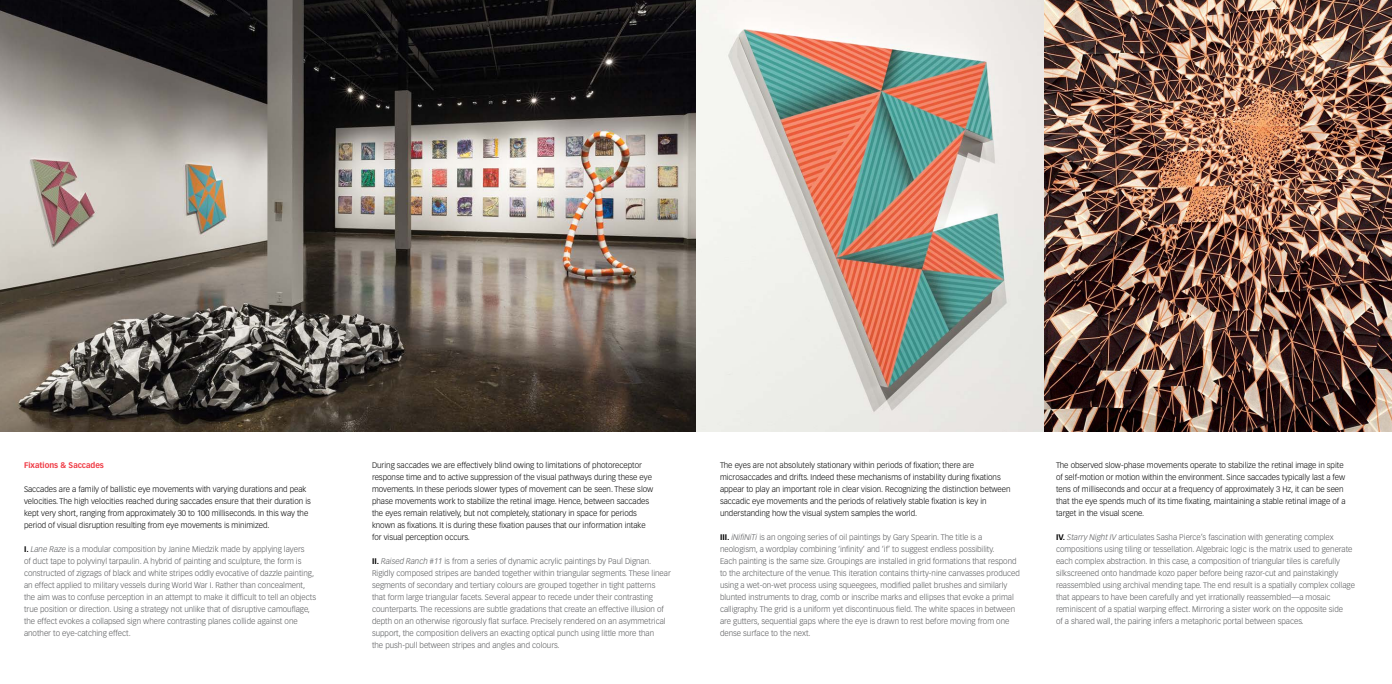
<style>
.page{position:relative;width:1392px;height:684px;background:#fff}
.page>*{position:absolute;margin:0;border:0;box-sizing:border-box;transform-origin:0 0}
.t1{font:300 8px/12px "Vectora LT Std";color:#58595b}
.t2{font:300 8px/12px "Vectora LT Std";color:#000}
.t3{font:700 8px "Vectora LT Std";color:#ef3a44}
.s1{font-weight:700;color:#000}
.s2{font-style:italic}
</style>
<div class="page">
<img style="left:0;top:0;width:1392px;height:432px">
<svg style="left:696px;top:0;width:348px;height:432px;background:#d0c6bd"></svg>
<p class="t3" style="left:24px;top:460px;width:81px">Fixations &amp; Saccades</p>
<p class="t2" style="left:24px;top:483px;width:288px">Saccades are a family of ballistic eye movements with varying durations and peak velocities. The high velocities reached during saccades ensure that their duration is kept very short, ranging from approximately 30 to 100 milliseconds. In this way the period of visual disruption resulting from eye movements is minimized.</p>
<p class="t1" style="left:24px;top:543px;width:294px"><span class="s1">I.</span> <span class="s2">Lane Raze</span> is a modular composition by Janine Miedzik made by applying layers<br>of duct tape to polyvinyl tarpaulin. A hybrid of painting and sculpture, the form is constructed of zigzags of black and white stripes oddly evocative of dazzle painting, an effect applied to military vessels during World War I. Rather than concealment, the aim was to confuse perception in an attempt to make it difficult to tell an objects true position or direction. Using a strategy not unlike that of disruptive camouflage, the effect evokes a collapsed sign where contrasting planes collide against one another to eye-catching effect.</p>
<p class="t2" style="left:372px;top:459px;width:283px">During saccades we are effectively blind owing to limitations of photoreceptor response time and to active suppression of the visual pathways during these eye movements. In these periods slower types of movement can be seen. These slow phase movements work to stabilize the retinal image. Hence, between saccades the eyes remain relatively, but not completely, stationary in space for periods known as fixations. It is during these fixation pauses that our information intake for visual perception occurs.</p>
<p class="t1" style="left:372px;top:555px;width:300px"><span class="s1">II.</span> <span class="s2">Raised Ranch #11</span> is from a series of dynamic acrylic paintings by Paul Dignan.<br>Rigidly composed stripes are banded together within triangular segments. These linear segments of secondary and tertiary colours are grouped together in tight patterns that form large triangular facets. Several appear to recede under their contrasting counterparts. The recessions are subtle gradations that create an effective illusion of depth on an otherwise rigorously flat surface. Precisely rendered on an asymmetrical support, the composition delivers an exacting optical punch using little more than<br>the push-pull between stripes and angles and colours.</p>
<p class="t2" style="left:720px;top:459px;width:292px">The eyes are not absolutely stationary within periods of fixation; there are microsaccades and drifts. Indeed these mechanisms of instability during fixations appear to play an important role in clear vision. Recognizing the distinction between saccadic eye movements and the periods of relatively stable fixation is key in understanding how the visual system samples the world.</p>
<p class="t1" style="left:720px;top:531px;width:302px"><span class="s1">III.</span> <span class="s2">iNifiNiTi</span> is an ongoing series of oil paintings by Gary Spearin. The title is a neologism, a wordplay combining ‘infinity’ and ‘if’ to suggest endless possibility.<br>Each painting is the same size. Groupings are installed in grid formations that respond to the architecture of the venue. This iteration contains thirty-nine canvasses produced using a wet-on-wet process using squeegees, modified pallet brushes and similarly blunted instruments to drag, comb or inscribe marks and ellipses that evoke a primal calligraphy. The grid is a uniform yet discontinuous field. The white spaces in between are gutters, sequential gaps where the eye is drawn to rest before moving from one dense surface to the next.</p>
<p class="t2" style="left:1056px;top:459px;width:291px">The observed slow-phase movements operate to stabilize the retinal image in spite of self-motion or motion within the environment. Since saccades typically last a few tens of milliseconds and occur at a frequency of approximately 3 Hz, it can be seen that the eye spends much of its time fixating, maintaining a stable retinal image of a target in the visual scene.</p>
<p class="t1" style="left:1056px;top:531px;width:300px"><span class="s1">IV.</span> <span class="s2">Starry Night IV</span> articulates Sasha Pierce’s fascination with generating complex compositions using tiling or tessellation. Algebraic logic is the matrix used to generate each complex abstraction. In this case, a composition of triangular tiles is carefully silkscreened onto handmade kozo paper before being razor-cut and painstakingly reassembled using archival mending tape. The end result is a spatially complex collage that appears to have been carefully and yet irrationally reassembled—a mosaic reminiscent of a spatial warping effect. Mirroring a sister work on the opposite side<br>of a shared wall, the pairing infers a metaphoric portal between spaces.</p>
</div>
